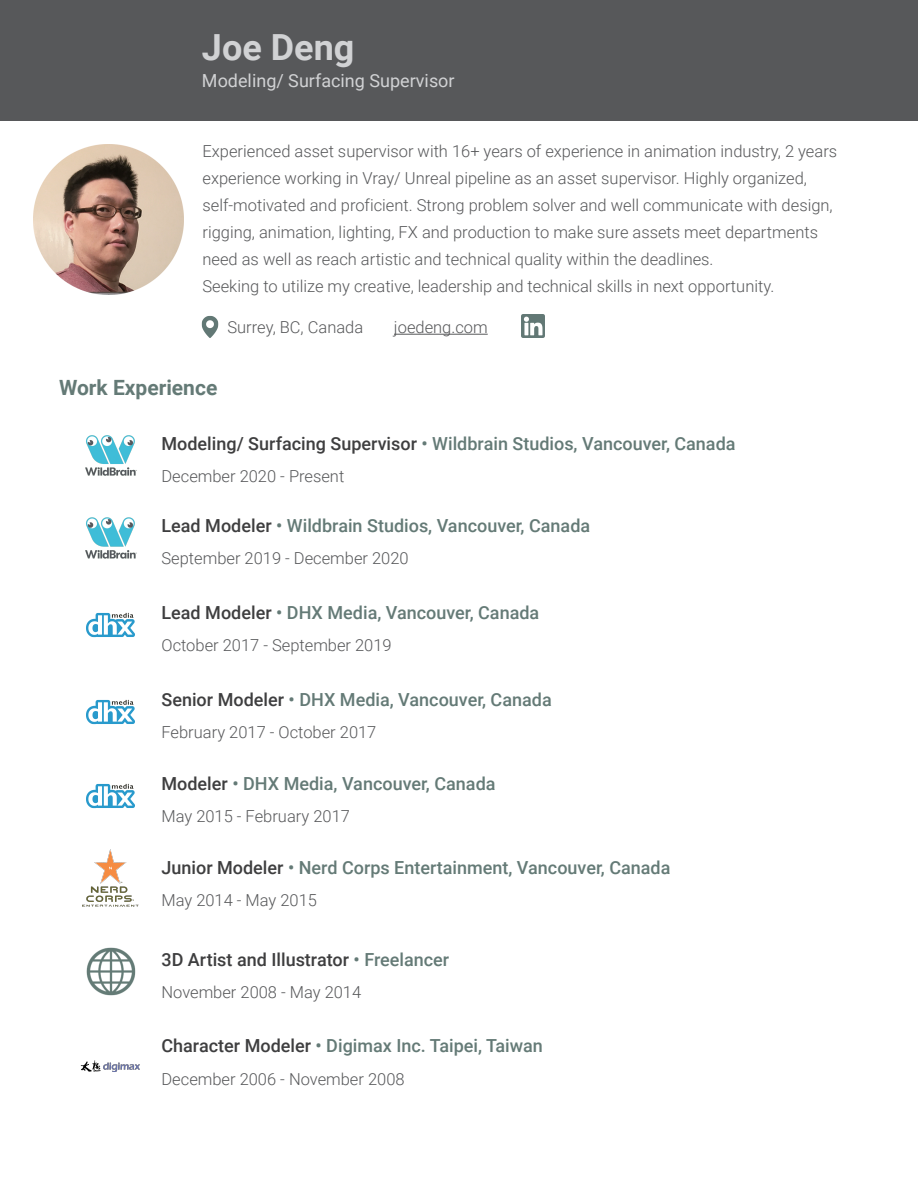
<style>
.page{position:relative;width:918px;height:1188px;background:#fff}
.page>*{position:absolute;margin:0;border:0;box-sizing:border-box;transform-origin:0 0}
.t1{font:700 36px "Roboto";color:#d1d2d4}
.t2{font:700 21px "Roboto";color:#647a76}
.t3{font:500 18px "Roboto";color:#647a76}
.t4{font:500 18px "Roboto";color:#3e3e3f}
.t5{font:18px "Roboto";color:#d1d2d4}
.t6{font:300 16.5px/27px "Roboto";color:#57585a}
.s1{color:#3e3e3f}
.s2{color:#647a76}
</style>
<div class="page">
<div style="left:0;top:0;width:918px;height:120px;background:#57585a"></div>
<img style="left:34px;top:144px;width:150px;height:150px">
<img style="left:201px;top:316px;width:18px;height:22px">
<img style="left:522px;top:315px;width:22px;height:22px">
<hr style="left:394px;top:334px;width:94px;height:1px;background:#57585a">
<img style="left:85px;top:435px;width:52px;height:41px">
<img style="left:85px;top:517px;width:52px;height:42px">
<img style="left:86px;top:612px;width:49px;height:26px">
<img style="left:86px;top:699px;width:49px;height:26px">
<img style="left:86px;top:783px;width:49px;height:26px">
<img style="left:82px;top:849px;width:57px;height:58px">
<img style="left:86px;top:947px;width:50px;height:49px">
<img style="left:81px;top:1060px;width:59px;height:12px">
<h1 class="t1" style="left:202px;top:22px;width:154px">Joe Deng</h1>
<p class="t5" style="left:202px;top:68px;width:254px">Modeling/ Surfacing Supervisor</p>
<p class="t6" style="left:202px;top:137px;width:636px">Experienced asset supervisor with 16+ years of experience in animation industry, 2 years experience working in Vray/ Unreal pipeline as an asset supervisor. Highly organized, self-motivated and proficient. Strong problem solver and well communicate with design, rigging, animation, lighting, FX and production to make sure assets meet departments need as well as reach artistic and technical quality within the deadlines.<br>Seeking to utilize my creative, leadership and technical skills in next opportunity.</p>
<p class="t6" style="left:227px;top:313px;width:137px">Surrey, BC, Canada</p>
<p class="t6" style="left:394px;top:313px;width:95px">joedeng.com</p>
<p class="t2" style="left:59px;top:373px;width:160px">Work Experience</p>
<p class="t3" style="left:161px;top:430px;width:576px"><span class="s1">Modeling/ Surfacing Supervisor</span> • Wildbrain Studios, Vancouver, Canada</p>
<p class="t6" style="left:161px;top:462px;width:184px">December 2020 - Present</p>
<p class="t3" style="left:161px;top:513px;width:430px"><span class="s1">Lead Modeler</span> • Wildbrain Studios, Vancouver, Canada</p>
<p class="t6" style="left:161px;top:544px;width:249px">September 2019 - December 2020</p>
<p class="t3" style="left:161px;top:600px;width:379px"><span class="s1">Lead Modeler</span> • DHX Media, Vancouver, Canada</p>
<p class="t6" style="left:161px;top:631px;width:232px">October 2017 - September 2019</p>
<p class="t3" style="left:161px;top:687px;width:392px"><span class="s1">Senior Modeler</span> • DHX Media, Vancouver, Canada</p>
<p class="t6" style="left:161px;top:718px;width:216px">February 2017 - October 2017</p>
<p class="t3" style="left:161px;top:771px;width:336px"><span class="s1">Modeler</span> • DHX Media, Vancouver, Canada</p>
<p class="t6" style="left:161px;top:802px;width:190px">May 2015 - February 2017</p>
<p class="t3" style="left:161px;top:855px;width:510px"><span class="s1">Junior Modeler</span> • Nerd Corps Entertainment, Vancouver, Canada</p>
<p class="t6" style="left:161px;top:886px;width:157px">May 2014 - May 2015</p>
<p class="t4" style="left:161px;top:946px;width:289px">3D Artist and Illustrator <span class="s2">• Freelancer</span></p>
<p class="t6" style="left:161px;top:978px;width:201px">November 2008 - May 2014</p>
<p class="t3" style="left:161px;top:1033px;width:383px"><span class="s1">Character Modeler</span> • Digimax Inc. Taipei, Taiwan</p>
<p class="t6" style="left:161px;top:1065px;width:245px">December 2006 - November 2008</p>
</div>
